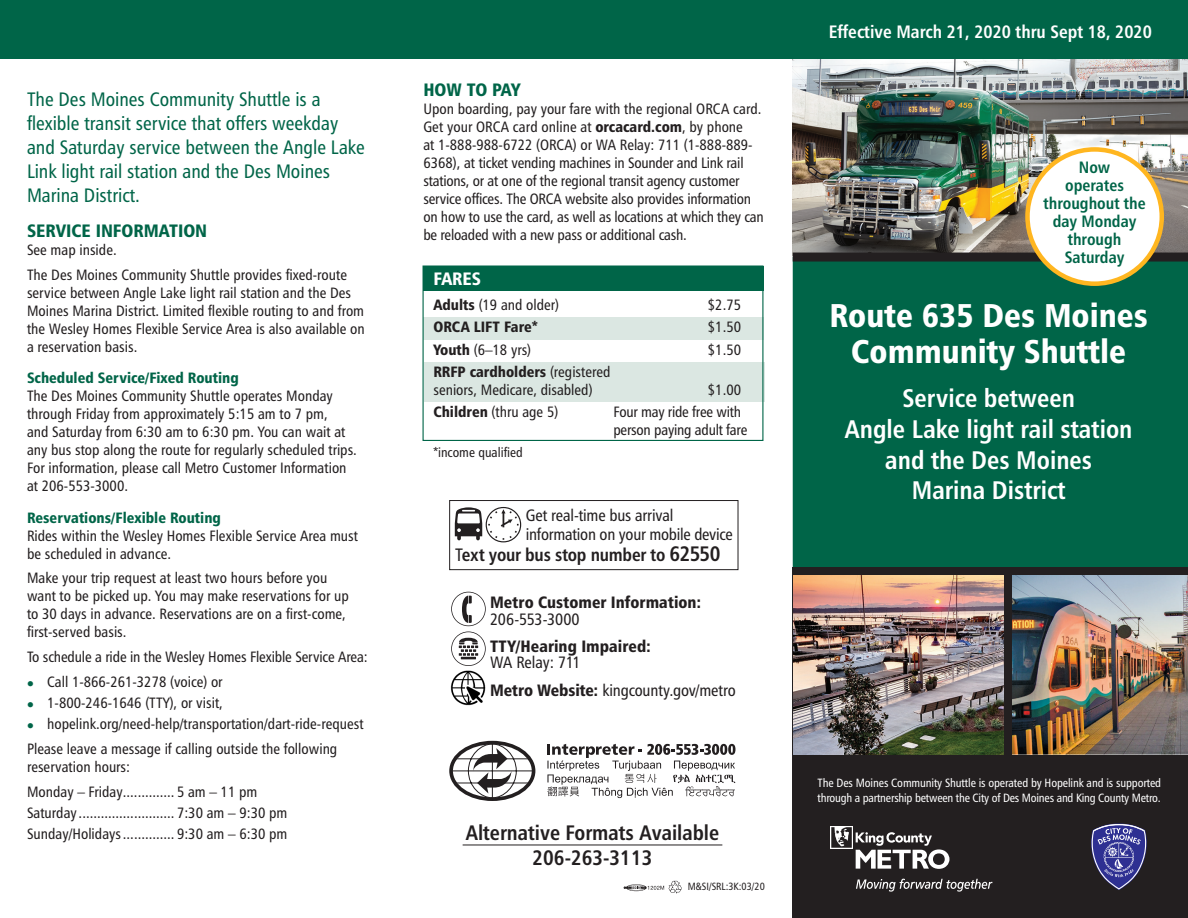
<style>
.page{position:relative;width:1188px;height:918px;background:#fff}
.page>*{position:absolute;margin:0;border:0;box-sizing:border-box;transform-origin:0 0}
.t1{font:33px "Humanist 777 BT Black Condensed B";color:#fff}
.t2{font:25.5px/30.6px "Humanist 777 BT Bold Condensed B";color:#fff;text-align:center}
.t3{font:21px "Humanist 777 BT Bold Condensed B";color:#231f20}
.t4{font:19.5px/24px "Humanist 777 BT Roman Condensed B";color:#006548}
.t5{font:18px "Humanist 777 BT Bold Condensed B";color:#fff}
.t6{font:18px "Humanist 777 BT Bold Condensed B";letter-spacing:-.015em;color:#231f20}
.t7{font:18px "Humanist 777 BT Black Condensed B";color:#006548}
.t8{font:18px "Humanist 777 BT Black Condensed B";color:#fff}
.t9{font:16.5px "Humanist 777 BT Roman Condensed B";letter-spacing:-.015em;color:#231f20}
.t10{font:16.5px/16.5px "Humanist 777 BT Black Condensed B";letter-spacing:.005em;color:#231f20}
.Time_PM-line{font:16.5px "Humanist 777 BT Bold Condensed B";color:#006548}
.Time_PM-line-2{font:15px/18px "Humanist 777 BT Roman Condensed B";color:#231f20}
.Time_PM-line-3{font:15px "Humanist 777 BT Black Condensed B";color:#006548}
.t11{font:15px "Humanist 777 BT Black Condensed B";color:#231f20}
.t12{font:13.5px "Humanist 777 BT Roman Condensed B";color:#231f20}
.t13{font:12px/14.4px "Humanist 777 BT Roman Condensed B";letter-spacing:-.01em;color:#fff}
.t14{font:10.5px "Humanist 777 BT Roman Condensed B";color:#231f20}
.s1{font-family:"Humanist 777 BT Black Condensed B"}
.s2{font-family:"Humanist 777 BT Roman Condensed B"}
.s3{font-size:21px}
</style>
<div class="page">
<img style="left:793px;top:58px;width:395px;height:195px">
<div style="left:793px;top:262px;width:395px;height:305px;background:#006548"></div>
<div style="left:793px;top:567px;width:395px;height:351px;background:#231f20"></div>
<img style="left:794px;top:576px;width:209px;height:179px">
<img style="left:1013px;top:576px;width:175px;height:179px">
<hr style="left:463px;top:845px;width:259px;height:1px;background:#231f20">
<svg style="left:624px;top:881px;width:58px;height:13px"></svg>
<div style="left:0;top:0;width:1188px;height:58px;background:#006548"></div>
<svg style="left:1091px;top:824px;width:56px;height:66px"></svg>
<svg style="left:856px;top:879px;width:137px;height:13px"></svg>
<div style="left:831px;top:826px;width:22px;height:22px;background:#fff"></div>
<svg style="left:831px;top:827px;width:119px;height:42px"></svg>
<svg style="left:485px;top:506px;width:37px;height:37px"></svg>
<svg style="left:455px;top:507px;width:66px;height:35px"></svg>
<div style="left:449px;top:500px;width:289px;height:70px;border:1px solid #231f20"></div>
<svg style="left:450px;top:742px;width:85px;height:58px"></svg>
<svg style="left:547px;top:744px;width:188px;height:54px"></svg>
<div style="left:423px;top:317px;width:341px;height:23px;background:#dbe7e2"></div>
<div style="left:424px;top:362px;width:341px;height:40px;background:#dbe7e2"></div>
<div style="left:423px;top:266px;width:341px;height:24px;background:#006548"></div>
<div style="left:423px;top:266px;width:340px;height:175px;border:1px solid #006548"></div>
<svg style="left:451px;top:592px;width:35px;height:74px"></svg>
<img style="left:450px;top:670px;width:36px;height:36px">
<div style="left:793px;top:253px;width:395px;height:9px;background:#231f20"></div>
<div style="left:1028px;top:149px;width:134px;height:135px;background:#fff;border-radius:50%"></div>
<div style="left:1025px;top:147px;width:139px;height:139px;border:4px solid #ffb620;border-radius:50%"></div>
<p class="t4" style="left:27px;top:87px;width:339px">The Des Moines Community Shuttle is a flexible transit service that offers weekday and Saturday service between the Angle Lake Link light rail station and the Des Moines Marina District.</p>
<p class="t7" style="left:27px;top:219px;width:182px">SERVICE INFORMATION</p>
<p class="Time_PM-line-2" style="left:27px;top:240px;width:91px">See map inside.</p>
<p class="Time_PM-line-2" style="left:27px;top:265px;width:339px">The Des Moines Community Shuttle provides fixed-route service between Angle Lake light rail station and the Des Moines Marina District. Limited flexible routing to and from the Wesley Homes Flexible Service Area is also available on a reservation basis.</p>
<p class="Time_PM-line-3" style="left:27px;top:368px;width:213px">Scheduled Service/Fixed Routing</p>
<p class="Time_PM-line-2" style="left:27px;top:387px;width:331px">The Des Moines Community Shuttle operates Monday through Friday from approximately 5:15 am to 7 pm,<br>and Saturday from 6:30 am to 6:30 pm. You can wait at any bus stop along the route for regularly scheduled trips.<br>For information, please call Metro Customer Information at 206-553-3000.</p>
<p class="Time_PM-line-3" style="left:27px;top:508px;width:196px">Reservations/Flexible Routing</p>
<p class="Time_PM-line-2" style="left:27px;top:526px;width:333px">Rides within the Wesley Homes Flexible Service Area must be scheduled in advance.</p>
<p class="Time_PM-line-2" style="left:27px;top:569px;width:323px">Make your trip request at least two hours before you want to be picked up. You may make reservations for up to 30 days in advance. Reservations are on a first-come, first-served basis.</p>
<p class="Time_PM-line-2" style="left:27px;top:648px;width:342px">To schedule a ride in the Wesley Homes Flexible Service Area:</p>
<p class="Time_PM-line-2" style="left:47px;top:672px;width:177px">Call 1-866-261-3278 (voice) or</p>
<p class="Time_PM-line-2" style="left:47px;top:694px;width:177px">1-800-246-1646 (TTY), or visit,</p>
<p class="Time_PM-line-2" style="left:47px;top:715px;width:318px">hopelink.org/need-help/transportation/dart-ride-request</p>
<p class="Time_PM-line-2" style="left:27px;top:740px;width:312px">Please leave a message if calling outside the following reservation hours:</p>
<p class="Time_PM-line-2" style="left:27px;top:782px;width:232px">Monday – Friday.............. 5 am – 11 pm</p>
<p class="Time_PM-line-2" style="left:27px;top:804px;width:262px">Saturday .......................... 7:30 am – 9:30 pm</p>
<p class="Time_PM-line-2" style="left:27px;top:825px;width:262px">Sunday/Holidays.............. 9:30 am – 6:30 pm</p>
<p class="t7" style="left:423px;top:79px;width:99px">HOW TO PAY</p>
<p class="Time_PM-line-2" style="left:423px;top:100px;width:342px">Upon boarding, pay your fare with the regional ORCA card.<br>Get your ORCA card online at <span class="s1">orcacard.com</span>, by phone<br>at 1-888-988-6722 (ORCA) or WA Relay: 711 (1-888-889- 6368), at ticket vending machines in Sounder and Link rail stations, or at one of the regional transit agency customer service offices. The ORCA website also provides information on how to use the card, as well as locations at which they can be reloaded with a new pass or additional cash.</p>
<p class="t8" style="left:433px;top:267px;width:49px">FARES</p>
<p class="Time_PM-line-2" style="left:433px;top:295px;width:127px"><span class="s1">Adults</span> (19 and older)</p>
<p class="Time_PM-line-2" style="left:708px;top:295px;width:35px">$2.75</p>
<p class="t11" style="left:433px;top:318px;width:106px">ORCA LIFT Fare*</p>
<p class="Time_PM-line-2" style="left:708px;top:318px;width:35px">$1.50</p>
<p class="Time_PM-line-2" style="left:433px;top:340px;width:99px"><span class="s1">Youth</span> (6–18 yrs)</p>
<p class="Time_PM-line-2" style="left:708px;top:340px;width:35px">$1.50</p>
<p class="Time_PM-line-2" style="left:433px;top:362px;width:179px"><span class="s1">RRFP cardholders</span> (registered seniors, Medicare, disabled)</p>
<p class="Time_PM-line-2" style="left:708px;top:380px;width:35px">$1.00</p>
<p class="Time_PM-line-2" style="left:433px;top:403px;width:126px"><span class="s1">Children</span> (thru age 5)</p>
<p class="Time_PM-line-2" style="left:613px;top:403px;width:129px">Four may ride free with</p>
<p class="Time_PM-line-2" style="left:613px;top:421px;width:136px">person paying adult fare</p>
<p class="t12" style="left:433px;top:443px;width:91px">*income qualified</p>
<p class="t9" style="left:526px;top:505px;width:149px">Get real-time bus arrival</p>
<p class="t9" style="left:526px;top:524px;width:209px">information on your mobile device</p>
<p class="t6" style="left:455px;top:543px;width:267px"><span class="s2">T</span>ext your bus stop number to <span class="s3">62550</span></p>
<p class="t10" style="left:490px;top:594px;width:213px">Metro Customer Information:<br><span class="s2">206-553-3000</span></p>
<p class="t10" style="left:490px;top:637px;width:162px">TTY/Hearing Impaired:<br><span class="s2">WA Relay: 711</span></p>
<p class="t9" style="left:490px;top:680px;width:247px"><span class="s1">Metro Website:</span> kingcounty.gov/metro</p>
<p class="t3" style="left:466px;top:819px;width:255px">Alternative Formats Available</p>
<p class="t3" style="left:533px;top:845px;width:121px">206-263-3113</p>
<p class="t14" style="left:688px;top:880px;width:78px">M&amp;SI/SRL:3K:03/20</p>
<p class="t5" style="left:829px;top:20px;width:325px">Effective March 21, 2020 thru Sept 18, 2020</p>
<p class="Time_PM-line" style="left:1079px;top:157px;width:33px">Now</p>
<p class="Time_PM-line" style="left:1065px;top:175px;width:60px">operates</p>
<p class="Time_PM-line" style="left:1044px;top:193px;width:104px">throughout the</p>
<p class="Time_PM-line" style="left:1053px;top:211px;width:85px">day Monday</p>
<p class="Time_PM-line" style="left:1068px;top:229px;width:55px">through</p>
<p class="Time_PM-line" style="left:1065px;top:247px;width:61px">Saturday</p>
<p class="t1" style="left:830px;top:295px;width:320px">Route 635 Des Moines</p>
<p class="t1" style="left:851px;top:331px;width:276px">Community Shuttle</p>
<p class="t2" style="left:845px;top:383px;width:289px">Service between<br>Angle Lake light rail station and the Des Moines</p>
<p class="t2" style="left:912px;top:474px;width:155px">Marina District</p>
<p class="t13" style="left:818px;top:776px;width:345px">The Des Moines Community Shuttle is operated by Hopelink and is supported through a partnership between the City of Des Moines and King County Metro.</p>
</div>
